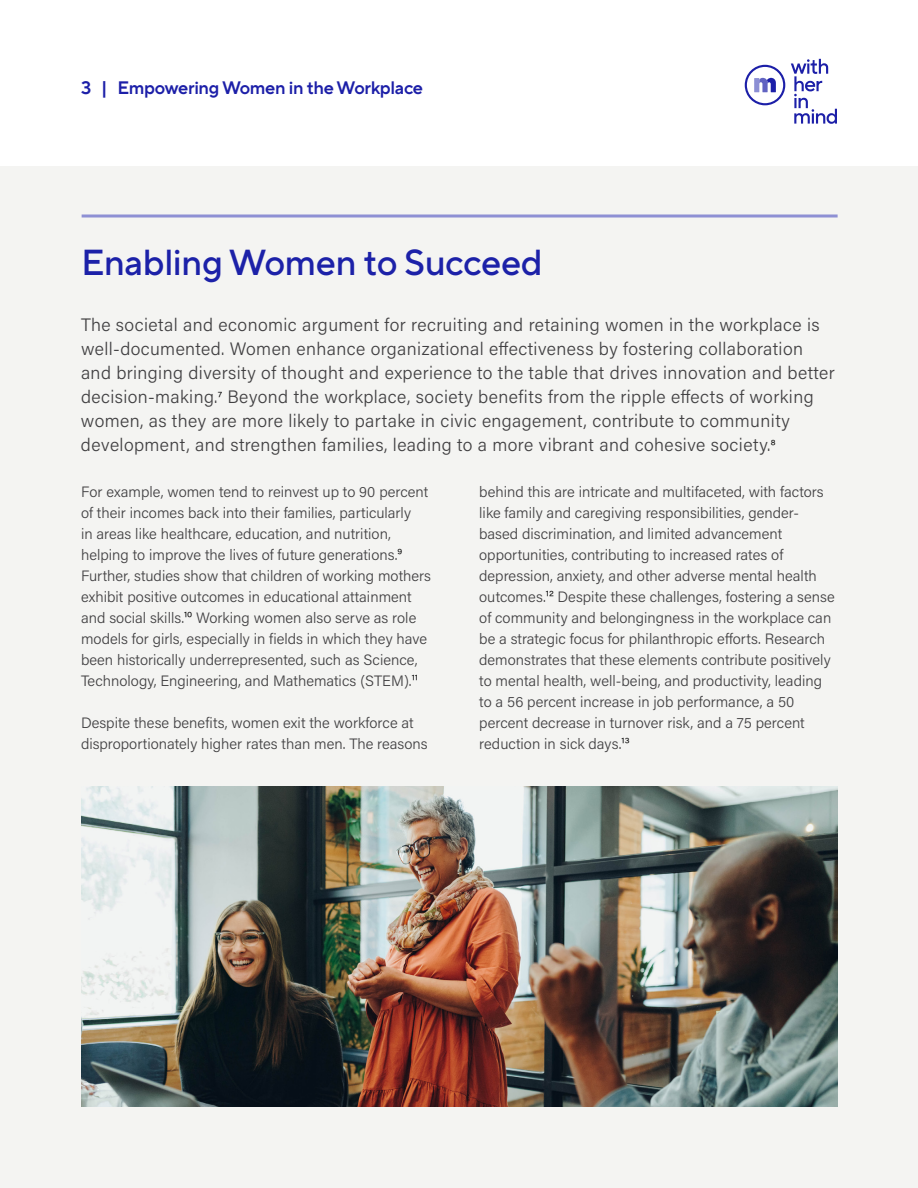
<style>
.page{position:relative;width:918px;height:1188px;background:#fff}
.page>*{position:absolute;margin:0;border:0;box-sizing:border-box;transform-origin:0 0}
.t1{font:500 36px "TT Norms Pro";letter-spacing:-.01em;color:#1c21a8}
.t2{font:18px/24px "Acumin Variable Concept";letter-spacing:.02em;color:#414042}
.t3{font:600 18px "TT Norms Pro";letter-spacing:-.02em;color:#1c1fa8}
.t4{font:15px/21px "Acumin Variable Concept";color:#414042}
.s1{font-size:13.5px;color:#000}
</style>
<div class="page">
<div style="left:0;top:166px;width:918px;height:1022px;background:#f4f4f2"></div>
<svg style="left:745px;top:65px;width:40px;height:40px"></svg>
<svg style="left:791px;top:59px;width:46px;height:65px"></svg>
<svg style="left:82px;top:214px;width:756px;height:4px;fill:#babbe0"></svg>
<img style="left:81px;top:786px;width:757px;height:320px">
<p class="t3" style="left:81px;top:74px;width:344px">3 | Empowering Women in the Workplace</p>
<h1 class="t1" style="left:81px;top:236px;width:463px">Enabling Women to Succeed</h1>
<p class="t2" style="left:81px;top:312px;width:755px">The societal and economic argument for recruiting and retaining women in the workplace is well-documented. Women enhance organizational effectiveness by fostering collaboration and bringing diversity of thought and experience to the table that drives innovation and better decision-making.<span class="s1">7</span> Beyond the workplace, society benefits from the ripple effects of working women, as they are more likely to partake in civic engagement, contribute to community development, and strengthen families, leading to a more vibrant and cohesive society.<span class="s1">8</span></p>
<p class="t4" style="left:81px;top:481px;width:352px">For example, women tend to reinvest up to 90 percent of their incomes back into their families, particularly<br>in areas like healthcare, education, and nutrition, helping to improve the lives of future generations.<span class="s1">9<br></span>Further, studies show that children of working mothers exhibit positive outcomes in educational attainment and social skills.<span class="s1">10</span> Working women also serve as role models for girls, especially in fields in which they have been historically underrepresented, such as Science, Technology, Engineering, and Mathematics (STEM).<span class="s1">11</span></p>
<p class="t4" style="left:81px;top:712px;width:348px">Despite these benefits, women exit the workforce at disproportionately higher rates than men. The reasons</p>
<p class="t4" style="left:479px;top:481px;width:357px">behind this are intricate and multifaceted, with factors like family and caregiving responsibilities, gender&shy;based discrimination, and limited advancement opportunities, contributing to increased rates of depression, anxiety, and other adverse mental health outcomes.<span class="s1">12</span> Despite these challenges, fostering a sense of community and belongingness in the workplace can be a strategic focus for philanthropic efforts. Research demonstrates that these elements contribute positively to mental health, well-being, and productivity, leading to a 56 percent increase in job performance, a 50 percent decrease in turnover risk, and a 75 percent reduction in sick days.<span class="s1">13</span></p>
</div>
